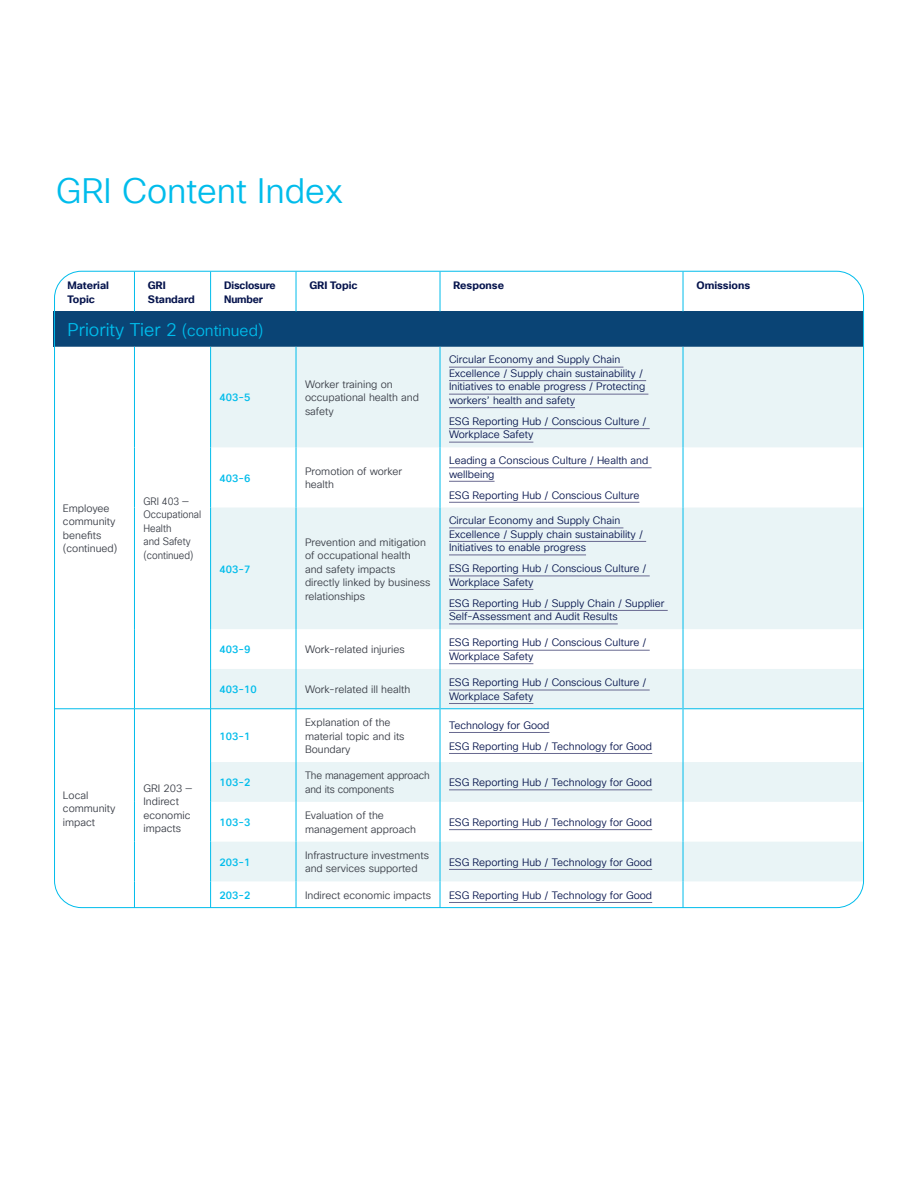
<style>
.page{position:relative;width:918px;height:1188px;background:#fff}
.page>*{position:absolute;margin:0;border:0;box-sizing:border-box;transform-origin:0 0}
.t1{font:34.5px "Cisco Sans TT Light";color:#00bceb}
.t2{font:18px "Cisco Sans TT Light";color:#00bceb}
.t3{font:10.5px/13.5px "Cisco Sans TT Light";color:#06144d}
.t4{font:10.5px/13.5px "Cisco Sans TT Light";color:#3a3e47}
.t5{font:700 10.5px/13.5px "Cisco Sans TT";color:#06144d}
.t6{font:500 10.5px "Cisco Sans TT";color:#00bceb}
.t7{font:10.5px/13.5px "Cisco Sans TT Light";color:#3a3e47;scale:.92 1}
.t8{font:10.5px/13.5px "Cisco Sans TT Light";color:#3a3e47;scale:.96 1}
.s1{font-size:15.75px}
</style>
<div class="page">
<div style="left:54px;top:312px;width:809px;height:35px;background:#0a4475"></div>
<svg style="left:211px;top:347px;width:651px;height:534px;fill:#e9f4f6"></svg>
<hr style="left:210px;top:347px;width:1px;height:100px;background:#00bceb">
<hr style="left:296px;top:347px;width:1px;height:100px;background:#00bceb">
<hr style="left:210px;top:508px;width:1px;height:121px;background:#00bceb">
<hr style="left:296px;top:508px;width:1px;height:121px;background:#00bceb">
<hr style="left:210px;top:669px;width:1px;height:40px;background:#00bceb">
<hr style="left:296px;top:669px;width:1px;height:40px;background:#00bceb">
<hr style="left:210px;top:762px;width:1px;height:40px;background:#00bceb">
<hr style="left:296px;top:762px;width:1px;height:40px;background:#00bceb">
<hr style="left:210px;top:842px;width:1px;height:39px;background:#00bceb">
<hr style="left:296px;top:842px;width:1px;height:39px;background:#00bceb">
<hr style="left:54px;top:709px;width:80px;height:1px;background:#00bceb">
<hr style="left:135px;top:709px;width:76px;height:1px;background:#00bceb">
<hr style="left:211px;top:709px;width:85px;height:1px;background:#00bceb">
<hr style="left:296px;top:709px;width:144px;height:1px;background:#00bceb">
<hr style="left:441px;top:709px;width:242px;height:1px;background:#00bceb">
<hr style="left:684px;top:709px;width:179px;height:1px;background:#00bceb">
<hr style="left:210px;top:272px;width:1px;height:40px;background:#00bceb">
<hr style="left:296px;top:272px;width:1px;height:40px;background:#00bceb">
<hr style="left:210px;top:447px;width:1px;height:61px;background:#00bceb">
<hr style="left:296px;top:447px;width:1px;height:61px;background:#00bceb">
<hr style="left:210px;top:629px;width:1px;height:40px;background:#00bceb">
<hr style="left:296px;top:629px;width:1px;height:40px;background:#00bceb">
<hr style="left:210px;top:709px;width:1px;height:53px;background:#00bceb">
<hr style="left:296px;top:709px;width:1px;height:53px;background:#00bceb">
<hr style="left:210px;top:802px;width:1px;height:40px;background:#00bceb">
<hr style="left:296px;top:802px;width:1px;height:40px;background:#00bceb">
<svg style="left:210px;top:881px;width:1px;height:25px"></svg>
<svg style="left:296px;top:881px;width:1px;height:25px"></svg>
<hr style="left:134px;top:272px;width:1px;height:40px;background:#00bceb">
<hr style="left:134px;top:347px;width:1px;height:100px;background:#00bceb">
<hr style="left:134px;top:447px;width:1px;height:61px;background:#00bceb">
<hr style="left:134px;top:508px;width:1px;height:121px;background:#00bceb">
<hr style="left:134px;top:629px;width:1px;height:40px;background:#00bceb">
<hr style="left:134px;top:669px;width:1px;height:40px;background:#00bceb">
<hr style="left:134px;top:709px;width:1px;height:53px;background:#00bceb">
<hr style="left:134px;top:762px;width:1px;height:40px;background:#00bceb">
<hr style="left:134px;top:802px;width:1px;height:40px;background:#00bceb">
<hr style="left:134px;top:842px;width:1px;height:39px;background:#00bceb">
<svg style="left:134px;top:881px;width:1px;height:25px"></svg>
<hr style="left:440px;top:272px;width:1px;height:40px;background:#00bceb">
<hr style="left:440px;top:347px;width:1px;height:100px;background:#00bceb">
<hr style="left:440px;top:447px;width:1px;height:61px;background:#00bceb">
<hr style="left:440px;top:508px;width:1px;height:121px;background:#00bceb">
<hr style="left:440px;top:629px;width:1px;height:40px;background:#00bceb">
<hr style="left:440px;top:669px;width:1px;height:40px;background:#00bceb">
<hr style="left:440px;top:709px;width:1px;height:53px;background:#00bceb">
<hr style="left:440px;top:762px;width:1px;height:40px;background:#00bceb">
<hr style="left:440px;top:802px;width:1px;height:40px;background:#00bceb">
<hr style="left:440px;top:842px;width:1px;height:39px;background:#00bceb">
<svg style="left:440px;top:881px;width:1px;height:25px"></svg>
<hr style="left:683px;top:272px;width:1px;height:40px;background:#00bceb">
<hr style="left:683px;top:347px;width:1px;height:100px;background:#00bceb">
<hr style="left:683px;top:447px;width:1px;height:61px;background:#00bceb">
<hr style="left:683px;top:508px;width:1px;height:121px;background:#00bceb">
<hr style="left:683px;top:629px;width:1px;height:40px;background:#00bceb">
<hr style="left:683px;top:669px;width:1px;height:40px;background:#00bceb">
<hr style="left:683px;top:709px;width:1px;height:53px;background:#00bceb">
<hr style="left:683px;top:762px;width:1px;height:40px;background:#00bceb">
<hr style="left:683px;top:802px;width:1px;height:40px;background:#00bceb">
<hr style="left:683px;top:842px;width:1px;height:39px;background:#00bceb">
<svg style="left:683px;top:881px;width:1px;height:25px"></svg>
<hr style="left:449px;top:367px;width:174px;height:1px;background:#686990">
<hr style="left:449px;top:380px;width:197px;height:1px;background:#686990">
<hr style="left:449px;top:394px;width:199px;height:1px;background:#686990">
<hr style="left:449px;top:407px;width:126px;height:1px;background:#686990">
<hr style="left:449px;top:428px;width:201px;height:1px;background:#686990">
<hr style="left:449px;top:442px;width:84px;height:1px;background:#686990">
<hr style="left:449px;top:467px;width:203px;height:1px;background:#686990">
<hr style="left:449px;top:481px;width:46px;height:1px;background:#686990">
<hr style="left:449px;top:502px;width:190px;height:1px;background:#686990">
<hr style="left:449px;top:528px;width:174px;height:1px;background:#686990">
<hr style="left:449px;top:541px;width:197px;height:1px;background:#686990">
<hr style="left:449px;top:555px;width:137px;height:1px;background:#686990">
<hr style="left:449px;top:576px;width:201px;height:1px;background:#686990">
<hr style="left:449px;top:589px;width:84px;height:1px;background:#686990">
<hr style="left:449px;top:610px;width:219px;height:1px;background:#686990">
<hr style="left:449px;top:624px;width:169px;height:1px;background:#686990">
<hr style="left:449px;top:650px;width:201px;height:1px;background:#686990">
<hr style="left:449px;top:663px;width:84px;height:1px;background:#686990">
<hr style="left:449px;top:690px;width:201px;height:1px;background:#686990">
<hr style="left:449px;top:703px;width:84px;height:1px;background:#686990">
<hr style="left:449px;top:732px;width:101px;height:1px;background:#686990">
<hr style="left:449px;top:753px;width:203px;height:1px;background:#686990">
<hr style="left:449px;top:789px;width:203px;height:1px;background:#686990">
<hr style="left:449px;top:829px;width:203px;height:1px;background:#686990">
<hr style="left:449px;top:869px;width:203px;height:1px;background:#686990">
<hr style="left:449px;top:902px;width:203px;height:1px;background:#686990">
<h1 class="t1" style="left:56px;top:169px;width:288px">GRI Content Index</h1>
<p class="t5" style="left:67px;top:279px;width:43px">Material<br>Topic</p>
<p class="t5" style="left:148px;top:279px;width:48px">GRI<br>Standard</p>
<p class="t5" style="left:224px;top:279px;width:53px">Disclosure<br>Number</p>
<p class="t5" style="left:310px;top:279px;width:50px">GRI Topic</p>
<p class="t5" style="left:454px;top:279px;width:52px">Response</p>
<p class="t5" style="left:697px;top:279px;width:55px">Omissions</p>
<h2 class="t2" style="left:67px;top:318px;width:197px">Priority Tier 2 <span class="s1">(continued)</span></h2>
<p class="t4" style="left:63px;top:502px;width:56px">Employee community benefits (continued)</p>
<p class="t7" style="left:143px;top:494px;width:64px">GRI 403 —<br>Occupational<br>Health<br>and Safety (continued)</p>
<p class="t4" style="left:63px;top:789px;width:54px">Local community impact</p>
<p class="t4" style="left:143px;top:782px;width:50px">GRI 203 —<br>Indirect economic impacts</p>
<p class="t6" style="left:220px;top:391px;width:32px">403-5</p>
<p class="t4" style="left:305px;top:378px;width:116px">Worker training on occupational health and safety</p>
<p class="t3" style="left:449px;top:353px;width:198px">Circular Economy and Supply Chain Excellence / Supply chain sustainability / Initiatives to enable progress / Protecting workers’ health and safety</p>
<p class="t3" style="left:449px;top:415px;width:199px">ESG Reporting Hub / Conscious Culture /<br>Workplace Safety</p>
<p class="t6" style="left:220px;top:471px;width:32px">403-6</p>
<p class="t4" style="left:305px;top:465px;width:99px">Promotion of worker health</p>
<p class="t3" style="left:449px;top:454px;width:201px">Leading a Conscious Culture / Health and wellbeing</p>
<p class="t3" style="left:449px;top:488px;width:192px">ESG Reporting Hub / Conscious Culture</p>
<p class="t6" style="left:220px;top:562px;width:32px">403-7</p>
<p class="t4" style="left:305px;top:535px;width:127px">Prevention and mitigation of occupational health and safety impacts directly linked by business relationships</p>
<p class="t3" style="left:449px;top:514px;width:196px">Circular Economy and Supply Chain<br>Excellence / Supply chain sustainability /<br>Initiatives to enable progress</p>
<p class="t3" style="left:449px;top:562px;width:199px">ESG Reporting Hub / Conscious Culture /<br>Workplace Safety</p>
<p class="t3" style="left:449px;top:597px;width:217px">ESG Reporting Hub / Supply Chain / Supplier<br>Self-Assessment and Audit Results</p>
<p class="t6" style="left:220px;top:643px;width:32px">403-9</p>
<p class="t4" style="left:305px;top:643px;width:101px">Work-related injuries</p>
<p class="t3" style="left:449px;top:636px;width:199px">ESG Reporting Hub / Conscious Culture /<br>Workplace Safety</p>
<p class="t6" style="left:220px;top:683px;width:39px">403-10</p>
<p class="t4" style="left:305px;top:683px;width:107px">Work-related ill health</p>
<p class="t3" style="left:449px;top:676px;width:199px">ESG Reporting Hub / Conscious Culture /<br>Workplace Safety</p>
<p class="t6" style="left:220px;top:729px;width:32px">103-1</p>
<p class="t4" style="left:305px;top:716px;width:101px">Explanation of the material topic and its<br>Boundary</p>
<p class="t3" style="left:449px;top:715px;width:205px;line-height:21px">Technology for Good<br>ESG Reporting Hub / Technology for Good</p>
<p class="t6" style="left:220px;top:776px;width:32px">103-2</p>
<p class="t8" style="left:305px;top:769px;width:131px">The management approach and its components</p>
<p class="t3" style="left:449px;top:776px;width:205px">ESG Reporting Hub / Technology for Good</p>
<p class="t6" style="left:220px;top:815px;width:32px">103-3</p>
<p class="t4" style="left:305px;top:809px;width:113px">Evaluation of the management approach</p>
<p class="t3" style="left:449px;top:816px;width:205px">ESG Reporting Hub / Technology for Good</p>
<p class="t6" style="left:220px;top:855px;width:32px">203-1</p>
<p class="t4" style="left:305px;top:849px;width:125px">Infrastructure investments and services supported</p>
<p class="t3" style="left:449px;top:856px;width:205px">ESG Reporting Hub / Technology for Good</p>
<p class="t6" style="left:220px;top:888px;width:32px">203-2</p>
<p class="t4" style="left:305px;top:889px;width:128px">Indirect economic impacts</p>
<p class="t3" style="left:449px;top:889px;width:205px">ESG Reporting Hub / Technology for Good</p>
</div>
